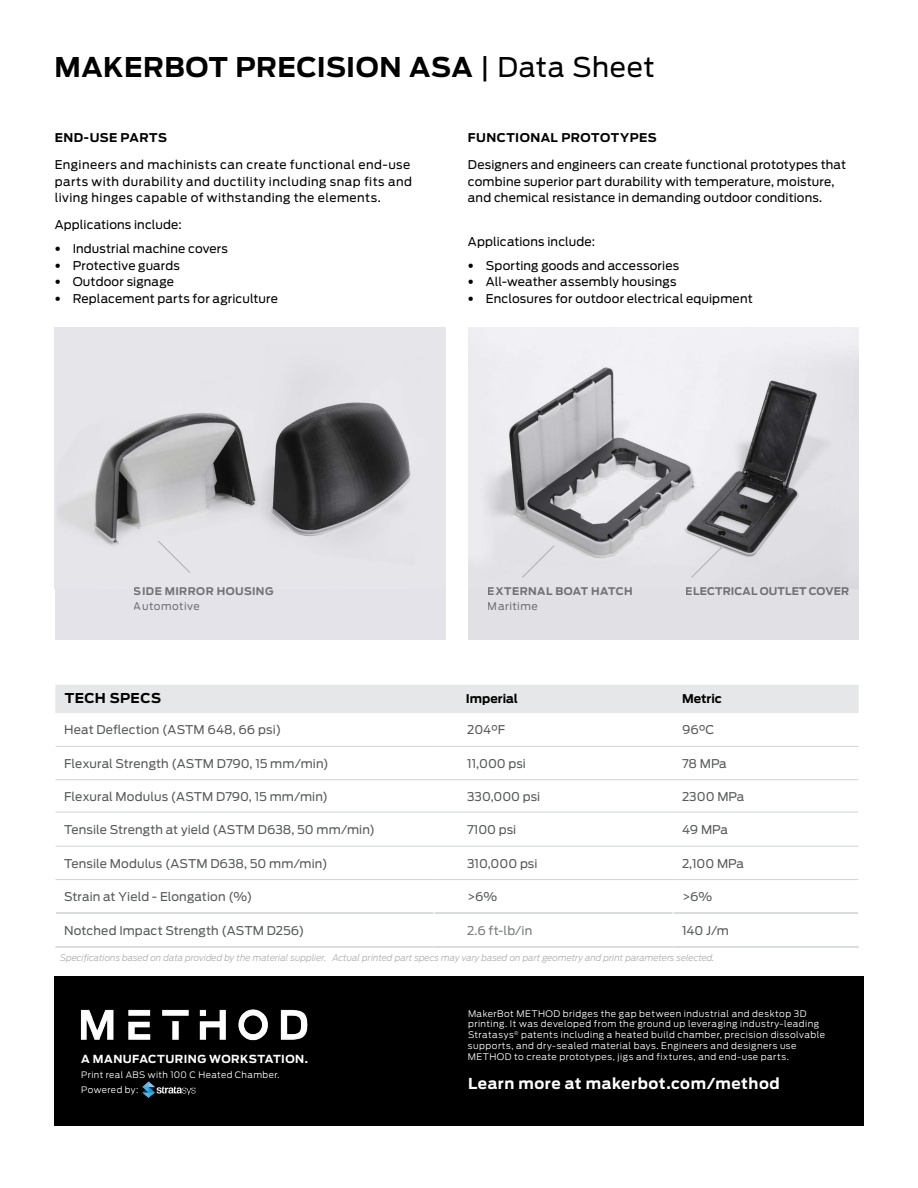
<style>
.page{position:relative;width:918px;height:1188px;background:#fff}
.page>*{position:absolute;margin:0;border:0;box-sizing:border-box;transform-origin:0 0}
.t1{font:700 27px "Antenna";letter-spacing:.015em;color:#000}
.t2{font:700 15px "Antenna";color:#fff}
.t3{font:700 13.5px "Antenna";letter-spacing:.03em;color:#000}
.t4{font:12px/16.5px "Antenna";letter-spacing:.015em;color:#000}
.t5{font:12px "Antenna";letter-spacing:.01em;color:#58595b}
.t6{font:12px/16.5px "Antenna";letter-spacing:.035em;color:#000}
.t7{font:700 12px "Antenna";letter-spacing:.035em;color:#000}
.t8{font:12px "Antenna";color:#797a7d}
.t9{font:700 10.95px "Antenna";letter-spacing:.04em;color:#fff}
.t10{font:700 10.5px "Antenna";letter-spacing:.03em;color:#000}
.t11{font:700 10.5px "Antenna";letter-spacing:.01em;color:#000}
.t12{font:10.5px "Antenna";letter-spacing:.045em;color:#000}
.t13{font:300 9px/10.8px "Antenna";letter-spacing:.055em;color:#fff}
.t14{font:italic 300 9px "Antenna";color:#aeafaf}
.t15{font:300 8.85px/15px "Antenna";letter-spacing:.045em;color:#fff}
.s1{font-weight:400}
.s2{font-family:"Avenir Next";font-weight:800}
</style>
<div class="page">
<div style="left:55px;top:685px;width:804px;height:28px;background:#e6e7e8"></div>
<hr style="left:56px;top:913px;width:378px;height:1px;background:#b8babc">
<hr style="left:434px;top:913px;width:239px;height:1px;background:#b8babc">
<hr style="left:673px;top:913px;width:185px;height:1px;background:#b8babc">
<hr style="left:55px;top:947px;width:379px;height:1px;background:#b8babc">
<hr style="left:434px;top:947px;width:239px;height:1px;background:#b8babc">
<hr style="left:673px;top:947px;width:186px;height:1px;background:#b8babc">
<hr style="left:434px;top:913px;width:1px;height:34px;background:#fff">
<hr style="left:673px;top:913px;width:1px;height:34px;background:#fff">
<hr style="left:56px;top:746px;width:378px;height:1px;background:#d1d3d4">
<hr style="left:434px;top:746px;width:239px;height:1px;background:#d1d3d4">
<hr style="left:673px;top:746px;width:185px;height:1px;background:#d1d3d4">
<hr style="left:56px;top:779px;width:378px;height:1px;background:#d1d3d4">
<hr style="left:434px;top:779px;width:239px;height:1px;background:#d1d3d4">
<hr style="left:673px;top:779px;width:185px;height:1px;background:#d1d3d4">
<hr style="left:56px;top:812px;width:378px;height:1px;background:#d1d3d4">
<hr style="left:434px;top:812px;width:239px;height:1px;background:#d1d3d4">
<hr style="left:673px;top:812px;width:185px;height:1px;background:#d1d3d4">
<hr style="left:56px;top:846px;width:378px;height:1px;background:#d1d3d4">
<hr style="left:434px;top:846px;width:239px;height:1px;background:#d1d3d4">
<hr style="left:673px;top:846px;width:185px;height:1px;background:#d1d3d4">
<hr style="left:56px;top:879px;width:378px;height:1px;background:#d1d3d4">
<hr style="left:434px;top:879px;width:239px;height:1px;background:#d1d3d4">
<hr style="left:673px;top:879px;width:185px;height:1px;background:#d1d3d4">
<div style="left:55px;top:976px;width:809px;height:150px;background:#000"></div>
<img style="left:142px;top:1081px;width:54px;height:16px">
<img style="left:80px;top:1009px;width:228px;height:31px">
<div style="left:55px;top:328px;width:390px;height:311px;background:#e4e3e9"></div>
<img style="left:59px;top:402px;width:352px;height:144px">
<div style="left:468px;top:328px;width:391px;height:311px;background:#e1e0e5"></div>
<img style="left:468px;top:328px;width:391px;height:231px">
<svg style="left:157px;top:539px;width:34px;height:34px"></svg>
<svg style="left:521px;top:544px;width:35px;height:34px"></svg>
<svg style="left:690px;top:544px;width:35px;height:34px"></svg>
<h1 class="t1" style="left:55px;top:52px;width:602px">MAKERBOT PRECISION ASA <span class="s1">| Data Sheet</span></h1>
<p class="t7" style="left:55px;top:131px;width:114px">END-USE PARTS</p>
<p class="t6" style="left:55px;top:157px;width:359px">Engineers and machinists can create functional end-use parts with durability and ductility including snap fits and living hinges capable of withstanding the elements.</p>
<p class="t4" style="left:55px;top:217px;width:129px">Applications include:</p>
<p class="t4" style="left:55px;top:241px;width:175px"><span class="s2">•</span> Industrial machine covers</p>
<p class="t4" style="left:55px;top:257px;width:127px"><span class="s2">•</span> Protective guards</p>
<p class="t4" style="left:55px;top:274px;width:121px"><span class="s2">•</span> Outdoor signage</p>
<p class="t4" style="left:55px;top:290px;width:225px"><span class="s2">•</span> Replacement parts for agriculture</p>
<p class="t7" style="left:468px;top:131px;width:190px">FUNCTIONAL PROTOTYPES</p>
<p class="t4" style="left:468px;top:157px;width:380px">Designers and engineers can create functional prototypes that combine superior part durability with temperature, moisture, and chemical resistance in demanding outdoor conditions.</p>
<p class="t4" style="left:468px;top:233px;width:129px">Applications include:</p>
<p class="t4" style="left:468px;top:257px;width:213px"><span class="s2">•</span> Sporting goods and accessories</p>
<p class="t4" style="left:468px;top:274px;width:210px"><span class="s2">•</span> All-weather assembly housings</p>
<p class="t4" style="left:468px;top:290px;width:286px"><span class="s2">•</span> Enclosures for outdoor electrical equipment</p>
<p class="t10" style="left:134px;top:585px;width:141px">SIDE MIRROR HOUSING</p>
<p class="t12" style="left:134px;top:600px;width:67px">Automotive</p>
<p class="t3" style="left:65px;top:690px;width:98px">TECH SPECS</p>
<p class="t10" style="left:488px;top:585px;width:146px">EXTERNAL BOAT HATCH</p>
<p class="t12" style="left:488px;top:600px;width:51px">Maritime</p>
<p class="t11" style="left:686px;top:585px;width:165px">ELECTRICAL OUTLET COVER</p>
<p class="t7" style="left:466px;top:692px;width:54px">Imperial</p>
<p class="t7" style="left:682px;top:692px;width:41px">Metric</p>
<p class="t5" style="left:64px;top:723px;width:219px">Heat Deflection (ASTM 648, 66 psi)</p>
<p class="t5" style="left:467px;top:723px;width:40px">204°F</p>
<p class="t5" style="left:682px;top:723px;width:34px">96°C</p>
<p class="t5" style="left:64px;top:756px;width:266px">Flexural Strength (ASTM D790, 15 mm/min)</p>
<p class="t5" style="left:467px;top:756px;width:60px">11,000 psi</p>
<p class="t5" style="left:682px;top:756px;width:46px">78 MPa</p>
<p class="t5" style="left:64px;top:789px;width:265px">Flexural Modulus (ASTM D790, 15 mm/min)</p>
<p class="t5" style="left:467px;top:789px;width:75px">330,000 psi</p>
<p class="t5" style="left:682px;top:789px;width:64px">2300 MPa</p>
<p class="t5" style="left:64px;top:822px;width:312px">Tensile Strength at yield (ASTM D638, 50 mm/min)</p>
<p class="t5" style="left:467px;top:822px;width:51px">7100 psi</p>
<p class="t5" style="left:682px;top:822px;width:47px">49 MPa</p>
<p class="t5" style="left:64px;top:856px;width:265px">Tensile Modulus (ASTM D638, 50 mm/min)</p>
<p class="t5" style="left:467px;top:856px;width:72px">310,000 psi</p>
<p class="t5" style="left:682px;top:856px;width:64px">2,100 MPa</p>
<p class="t5" style="left:64px;top:890px;width:190px">Strain at Yield - Elongation (%)</p>
<p class="t5" style="left:467px;top:890px;width:32px">&gt;6%</p>
<p class="t5" style="left:682px;top:890px;width:32px">&gt;6%</p>
<p class="t5" style="left:64px;top:923px;width:242px">Notched Impact Strength (ASTM D256)</p>
<p class="t8" style="left:467px;top:923px;width:67px">2.6 ft-lb/in</p>
<p class="t5" style="left:682px;top:923px;width:48px">140 J/m</p>
<p class="t14" style="left:60px;top:952px;width:656px">Specifications based on data provided by the material supplier. Actual printed part specs may vary based on part geometry and print parameters selected.</p>
<p class="t9" style="left:81px;top:1053px;width:228px">A MANUFACTURING WORKSTATION.</p>
<p class="t15" style="left:81px;top:1068px;width:200px">Print real ABS with 100 C Heated Chamber.<br>Powered by:</p>
<p class="t13" style="left:468px;top:1008px;width:359px">MakerBot METHOD bridges the gap between industrial and desktop 3D printing. It was developed from the ground up leveraging industry-leading Stratasys<sup>®</sup> patents including a heated build chamber, precision dissolvable supports, and dry-sealed material bays. Engineers and designers use METHOD to create prototypes, jigs and fixtures, and end-use parts.</p>
<p class="t2" style="left:468px;top:1074px;width:313px">Learn more at makerbot.com/method</p>
</div>
